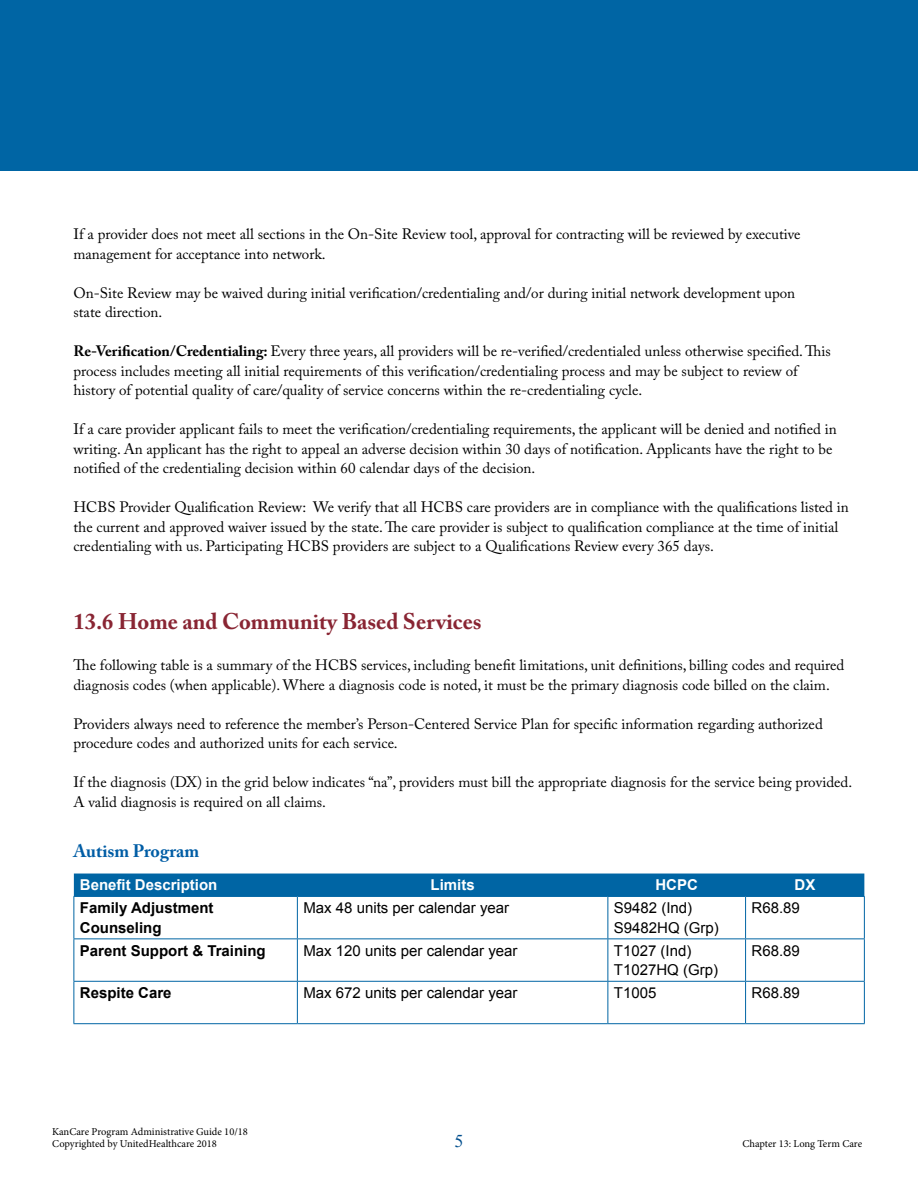
<style>
.page{position:relative;width:918px;height:1188px;background:#fff}
.page>*{position:absolute;margin:0;border:0;box-sizing:border-box;transform-origin:0 0}
.t1{font:700 22.5px "Adobe Caslon Pro";color:#892533}
.t2{font:700 18px "Adobe Caslon Pro";color:#005da5}
.t3{font:18px "Times New Roman";color:#004e8d}
.t4{font:15px/19.5px "Adobe Caslon Pro";color:#000}
.t5{font:15px/19.5px "Arial";color:#000}
.t6{font:700 15px/19.5px "Arial";color:#000}
.t7{font:700 15px "Arial";color:#fff}
.t8{font:10.5px/12.6px "Minion Pro";color:#000}
.s1{font-weight:700}
</style>
<div class="page">
<div style="left:0;top:0;width:918px;height:171px;background:#0065a4"></div>
<div style="left:74px;top:874px;width:790px;height:22px;background:#0065a4"></div>
<svg style="left:75px;top:897px;width:533px;height:126px"></svg>
<hr style="left:74px;top:896px;width:223px;height:1px;background:#0065a4">
<hr style="left:74px;top:897px;width:1px;height:41px;background:#0065a4">
<hr style="left:297px;top:896px;width:311px;height:1px;background:#0065a4">
<hr style="left:297px;top:897px;width:1px;height:41px;background:#0065a4">
<hr style="left:608px;top:896px;width:138px;height:1px;background:#0065a4">
<hr style="left:608px;top:897px;width:1px;height:41px;background:#0065a4">
<hr style="left:746px;top:896px;width:119px;height:1px;background:#0065a4">
<hr style="left:745px;top:897px;width:1px;height:41px;background:#0065a4">
<hr style="left:864px;top:897px;width:1px;height:41px;background:#0065a4">
<hr style="left:74px;top:938px;width:223px;height:1px;background:#0065a4">
<hr style="left:74px;top:939px;width:1px;height:42px;background:#0065a4">
<hr style="left:297px;top:938px;width:311px;height:1px;background:#0065a4">
<hr style="left:297px;top:939px;width:1px;height:42px;background:#0065a4">
<hr style="left:608px;top:938px;width:138px;height:1px;background:#0065a4">
<hr style="left:608px;top:939px;width:1px;height:42px;background:#0065a4">
<hr style="left:746px;top:938px;width:119px;height:1px;background:#0065a4">
<hr style="left:745px;top:939px;width:1px;height:42px;background:#0065a4">
<hr style="left:864px;top:939px;width:1px;height:42px;background:#0065a4">
<hr style="left:74px;top:981px;width:223px;height:1px;background:#0065a4">
<hr style="left:74px;top:982px;width:1px;height:41px;background:#0065a4">
<hr style="left:297px;top:981px;width:311px;height:1px;background:#0065a4">
<hr style="left:297px;top:982px;width:1px;height:41px;background:#0065a4">
<hr style="left:608px;top:981px;width:138px;height:1px;background:#0065a4">
<hr style="left:608px;top:982px;width:1px;height:41px;background:#0065a4">
<hr style="left:746px;top:981px;width:119px;height:1px;background:#0065a4">
<hr style="left:745px;top:982px;width:1px;height:41px;background:#0065a4">
<hr style="left:864px;top:982px;width:1px;height:41px;background:#0065a4">
<hr style="left:74px;top:1023px;width:223px;height:1px;background:#0065a4">
<hr style="left:297px;top:1023px;width:311px;height:1px;background:#0065a4">
<hr style="left:608px;top:1023px;width:138px;height:1px;background:#0065a4">
<hr style="left:746px;top:1023px;width:119px;height:1px;background:#0065a4">
<p class="t4" style="left:74px;top:224px;width:729px">If a provider does not meet all sections in the On-Site Review tool, approval for contracting will be reviewed by executive management for acceptance into network.</p>
<p class="t4" style="left:74px;top:283px;width:723px">On-Site Review may be waived during initial verification/credentialing and/or during initial network development upon state direction.</p>
<p class="t4" style="left:74px;top:341px;width:759px"><span class="s1">Re-Verification/Credentialing:</span> Every three years, all providers will be re-verified/credentialed unless otherwise specified. This process includes meeting all initial requirements of this verification/credentialing process and may be subject to review of history of potential quality of care/quality of service concerns within the re-credentialing cycle.</p>
<p class="t4" style="left:74px;top:419px;width:765px">If a care provider applicant fails to meet the verification/credentialing requirements, the applicant will be denied and notified in writing. An applicant has the right to appeal an adverse decision within 30 days of notification. Applicants have the right to be notified of the credentialing decision within 60 calendar days of the decision.</p>
<p class="t4" style="left:74px;top:497px;width:777px">HCBS Provider Qualification Review: We verify that all HCBS care providers are in compliance with the qualifications listed in the current and approved waiver issued by the state. The care provider is subject to qualification compliance at the time of initial credentialing with us. Participating HCBS providers are subject to a Qualifications Review every 365 days.</p>
<h1 class="t1" style="left:74px;top:608px;width:410px">13.6 Home and Community Based Services</h1>
<p class="t4" style="left:74px;top:655px;width:772px">The following table is a summary of the HCBS services, including benefit limitations, unit definitions, billing codes and required diagnosis codes (when applicable). Where a diagnosis code is noted, it must be the primary diagnosis code billed on the claim.</p>
<p class="t4" style="left:74px;top:714px;width:751px">Providers always need to reference the member’s Person-Centered Service Plan for specific information regarding authorized procedure codes and authorized units for each service.</p>
<p class="t4" style="left:74px;top:772px;width:780px">If the diagnosis (DX) in the grid below indicates “na”, providers must bill the appropriate diagnosis for the service being provided.<br>A valid diagnosis is required on all claims.</p>
<p class="t2" style="left:74px;top:840px;width:127px">Autism Program</p>
<p class="t7" style="left:80px;top:875px;width:139px">Benefit Description</p>
<p class="t7" style="left:431px;top:875px;width:46px">Limits</p>
<p class="t7" style="left:655px;top:875px;width:44px">HCPC</p>
<p class="t7" style="left:795px;top:875px;width:22px">DX</p>
<p class="t6" style="left:80px;top:899px;width:135px">Family Adjustment<br>Counseling</p>
<p class="t5" style="left:303px;top:899px;width:207px">Max 48 units per calendar year</p>
<p class="t5" style="left:614px;top:899px;width:107px">S9482 (Ind)<br>S9482HQ (Grp)</p>
<p class="t5" style="left:752px;top:899px;width:50px">R68.89</p>
<p class="t6" style="left:80px;top:941px;width:187px">Parent Support &amp; Training</p>
<p class="t5" style="left:303px;top:941px;width:216px">Max 120 units per calendar year</p>
<p class="t5" style="left:614px;top:941px;width:106px">T1027 (Ind)<br>T1027HQ (Grp)</p>
<p class="t5" style="left:752px;top:941px;width:50px">R68.89</p>
<p class="t6" style="left:80px;top:984px;width:93px">Respite Care</p>
<p class="t5" style="left:303px;top:983px;width:216px">Max 672 units per calendar year</p>
<p class="t5" style="left:614px;top:983px;width:44px">T1005</p>
<p class="t5" style="left:752px;top:983px;width:50px">R68.89</p>
<p class="t8" style="left:52px;top:1125px;width:197px">KanCare Program Administrative Guide 10/18<br>Copyrighted by UnitedHealthcare 2018</p>
<p class="t3" style="left:454px;top:1129px;width:10px">5</p>
<p class="t8" style="left:742px;top:1138px;width:121px">Chapter 13: Long Term Care</p>
</div>
